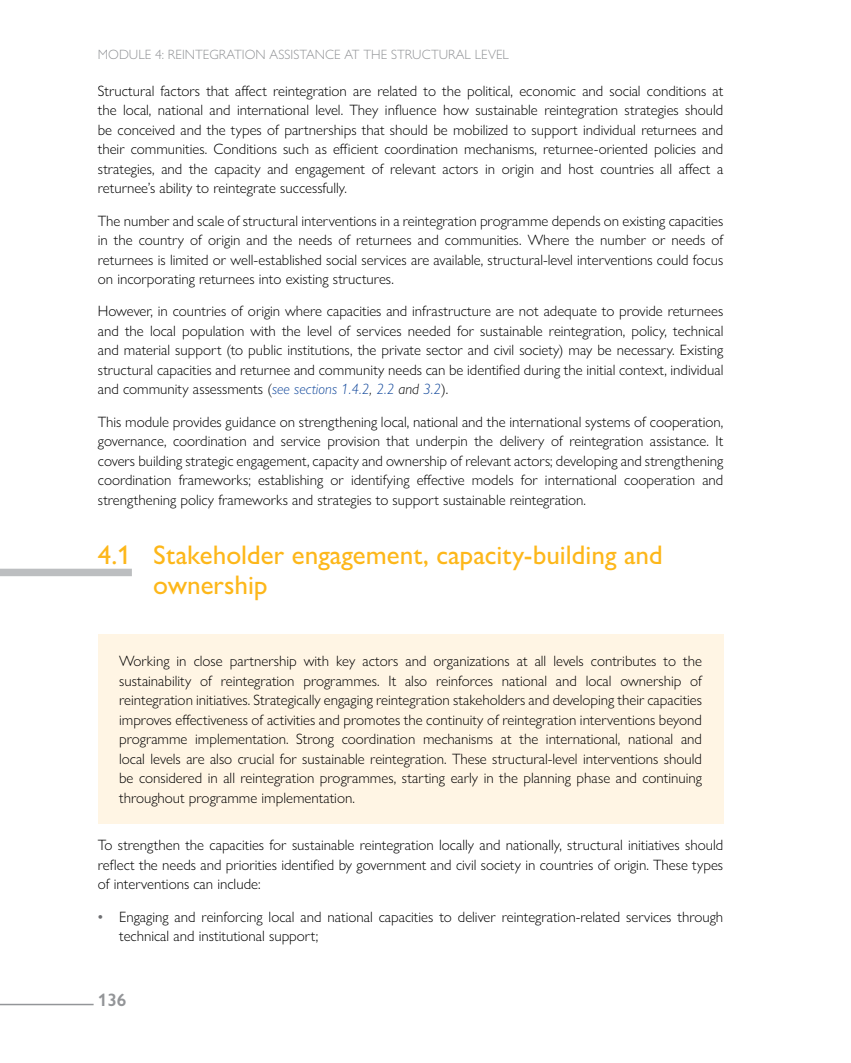
<style>
.page{position:relative;width:851px;height:1063px;background:#fff}
.page>*{position:absolute;margin:0;border:0;box-sizing:border-box;transform-origin:0 0}
.t1{font:500 27px/29.7px "Gill Sans Nova";color:#fdb71a}
.t2{font:600 18px "Gill Sans Nova";color:#939598}
.t3{font:300 15px/19.5px "Gill Sans Nova";color:#000;text-align:justify}
.t4{font:300 13.5px "Gill Sans Nova";color:#939598}
.s1{font-style:italic;color:#13499c}
.s2{font-style:italic}
.s3{font-weight:500;color:#6d6e71}
</style>
<div class="page">
<hr style="left:0;top:1004px;width:94px;height:1px;background:#939598">
<div style="left:0;top:569px;width:132px;height:7px;background:#bcbec0"></div>
<div style="left:98px;top:634px;width:625px;height:190px;background:#fff5e4"></div>
<p class="t4" style="left:98px;top:46px;width:412px">MODULE 4: REINTEGRATION ASSISTANCE AT THE STRUCTURAL LEVEL</p>
<p class="t3" style="left:98px;top:81px;width:627px">Structural factors that affect reintegration are related to the political, economic and social conditions at the local, national and international level. They influence how sustainable reintegration strategies should be conceived and the types of partnerships that should be mobilized to support individual returnees and their communities. Conditions such as efficient coordination mechanisms, returnee-oriented policies and strategies, and the capacity and engagement of relevant actors in origin and host countries all affect a returnee’s ability to reintegrate successfully.</p>
<p class="t3" style="left:98px;top:211px;width:627px">The number and scale of structural interventions in a reintegration programme depends on existing capacities in the country of origin and the needs of returnees and communities. Where the number or needs of returnees is limited or well-established social services are available, structural-level interventions could focus on incorporating returnees into existing structures.</p>
<p class="t3" style="left:98px;top:301px;width:627px">However, in countries of origin where capacities and infrastructure are not adequate to provide returnees and the local population with the level of services needed for sustainable reintegration, policy, technical and material support (to public institutions, the private sector and civil society) may be necessary. Existing structural capacities and returnee and community needs can be identified during the initial context, individual and community assessments (<span class="s1">see sections 1.4.2</span><span class="s2">,</span> <span class="s1">2.2</span> <span class="s2">and</span> <span class="s1">3.2</span>).</p>
<p class="t3" style="left:98px;top:412px;width:627px">This module provides guidance on strengthening local, national and the international systems of cooperation, governance, coordination and service provision that underpin the delivery of reintegration assistance. It covers building strategic engagement, capacity and ownership of relevant actors; developing and strengthening coordination frameworks; establishing or identifying effective models for international cooperation and strengthening policy frameworks and strategies to support sustainable reintegration.</p>
<h1 class="t1" style="left:153px;top:540px;width:511px;text-indent:-55px">4.1 Stakeholder engagement, capacity-building and ownership</h1>
<p class="t3" style="left:119px;top:651px;width:584px">Working in close partnership with key actors and organizations at all levels contributes to the sustainability of reintegration programmes. It also reinforces national and local ownership of reintegration initiatives. Strategically engaging reintegration stakeholders and developing their capacities improves effectiveness of activities and promotes the continuity of reintegration interventions beyond programme implementation. Strong coordination mechanisms at the international, national and local levels are also crucial for sustainable reintegration. These structural-level interventions should be considered in all reintegration programmes, starting early in the planning phase and continuing throughout programme implementation.</p>
<p class="t3" style="left:98px;top:835px;width:627px">To strengthen the capacities for sustainable reintegration locally and nationally, structural initiatives should reflect the needs and priorities identified by government and civil society in countries of origin. These types of interventions can include:</p>
<p class="t3" style="left:119px;top:907px;width:605px;text-indent:-21px"><span class="s3">•</span> Engaging and reinforcing local and national capacities to deliver reintegration-related services through technical and institutional support;</p>
<p class="t2" style="left:98px;top:989px;width:30px">136</p>
</div>
